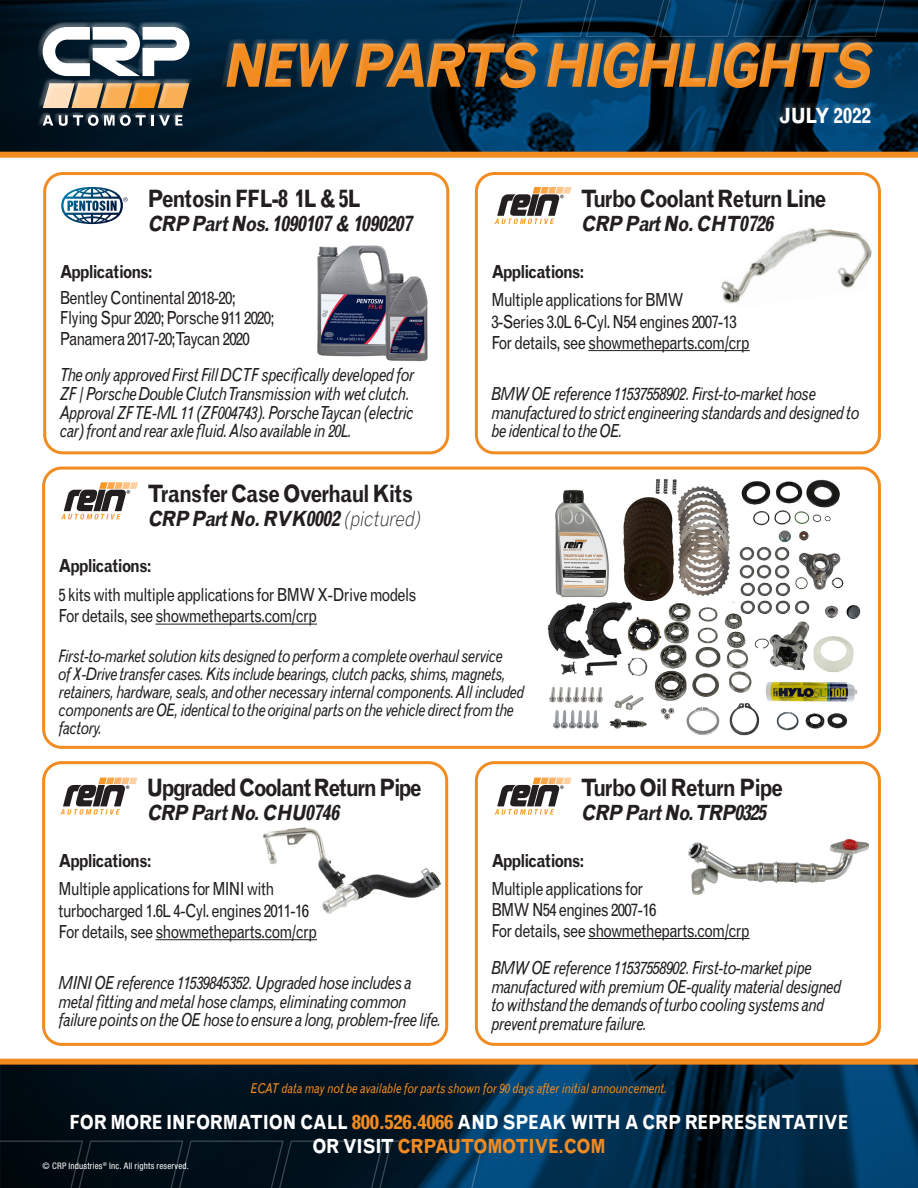
<style>
.page{position:relative;width:918px;height:1188px;background:#fff}
.page>*{position:absolute;margin:0;border:0;box-sizing:border-box;transform-origin:0 0}
.t1{font:italic 700 60px "Grotesque MT Std";color:#f28b20;scale:.85 1}
.t2{font:700 24px "Grotesque MT Std";letter-spacing:-.05em;color:#231f20;scale:.85 1}
.t3{font:700 24px "Grotesque MT Std";letter-spacing:-.07em;color:#231f20;scale:.85 1}
.t4{font:italic 700 21px "Grotesque MT Std";color:#231f20;scale:.85 1}
.t5{font:700 21px "Grotesque MT Std";letter-spacing:-.005em;color:#fff;scale:.9 1}
.t6{font:700 19.5px/24px "Grotesque MT Std";letter-spacing:-.02em;color:#fff;text-align:center;scale:.85 1}
.t7{font:italic 18px/18.8px "Grotesque MT Std";letter-spacing:-.05em;color:#231f20;scale:.85 1}
.t8{font:18px/21.6px "Grotesque MT Std";letter-spacing:-.05em;color:#231f20;scale:.85 1}
.t9{font:700 18px "Grotesque MT Std";letter-spacing:-.065em;color:#231f20;scale:.85 1}
.t10{font:italic 17.25px/18px "Grotesque MT Std";letter-spacing:-.04em;color:#231f20;scale:.85 1}
.t11{font:italic 13.5px "Grotesque MT Std";letter-spacing:-.01em;color:#f28b20;scale:.85 1}
.t12{font:condensed 9px "Helvetica Neue LT Std";letter-spacing:.02em;color:#fff}
.s1{font-weight:300}
.s2{color:#f28b20}
</style>
<div class="page">
<svg style="left:0;top:0;width:918px;height:158px;background:#152d3c"></svg>
<div style="left:38px;top:22px;width:156px;height:107px;background:#fff;opacity:.5"></div>
<div style="left:221px;top:38px;width:655px;height:88px;background:#fff;opacity:.28"></div>
<svg style="left:0;top:1059px;width:918px;height:129px;background:#0b2536"></svg>
<div style="left:43px;top:172px;width:406px;height:282px;border:3px solid #f28b20;border-radius:18px"></div>
<svg style="left:61px;top:187px;width:67px;height:37px"></svg>
<hr style="left:588px;top:350px;width:162px;height:1px;background:#231f20">
<div style="left:475px;top:172px;width:406px;height:282px;border:3px solid #f28b20;border-radius:18px"></div>
<svg style="left:495px;top:187px;width:77px;height:37px"></svg>
<hr style="left:155px;top:624px;width:162px;height:1px;background:#231f20">
<div style="left:42px;top:467px;width:839px;height:282px;border:3px solid #f28b20;border-radius:18px"></div>
<svg style="left:61px;top:482px;width:77px;height:37px"></svg>
<svg style="left:60px;top:778px;width:77px;height:37px"></svg>
<hr style="left:588px;top:938px;width:162px;height:1px;background:#231f20">
<div style="left:475px;top:761px;width:406px;height:285px;border:3px solid #f28b20;border-radius:18px"></div>
<svg style="left:495px;top:778px;width:77px;height:37px"></svg>
<img style="left:264px;top:827px;width:176px;height:87px">
<hr style="left:155px;top:939px;width:162px;height:1px;background:#231f20">
<div style="left:42px;top:761px;width:406px;height:285px;border:3px solid #f28b20;border-radius:18px"></div>
<img style="left:317px;top:201px;width:162px;height:180px">
<img style="left:688px;top:839px;width:181px;height:55px">
<img style="left:721px;top:228px;width:151px;height:76px">
<img style="left:547px;top:478px;width:314px;height:258px">
<h1 class="t1" style="left:221px;top:30px;width:781px">NEW PARTS HIGHLIGHTS</h1>
<p class="t5" style="left:779px;top:103px;width:104px">JULY 2022</p>
<p class="t2" style="left:147px;top:185px;width:252px">Pentosin FFL-8 1L &amp; 5L</p>
<p class="t4" style="left:147px;top:211px;width:318px">CRP PartNos.1090107&amp; 1090207</p>
<p class="t9" style="left:60px;top:261px;width:111px">Applications:</p>
<p class="t8" style="left:60px;top:287px;width:209px">Bentley Continental 2018-20;</p>
<p class="t8" style="left:60px;top:307px;width:254px">Flying Spur 2020; Porsche 911 2020;</p>
<p class="t8" style="left:60px;top:328px;width:225px">Panamera 2017-20; Taycan 2020</p>
<p class="t7" style="left:60px;top:366px;width:419px">The only approved First Fill DCTF specifically developed for ZF / Porsche Double Clutch Transmission with wet clutch.<br>Approval ZF TE-ML 11 (ZF004743). Porsche Taycan (electric car) front and rear axle fluid. Also available in 20L.</p>
<p class="t2" style="left:581px;top:185px;width:291px">Turbo Coolant Return Line</p>
<p class="t4" style="left:581px;top:211px;width:233px">CRP PartNo.CHT0726</p>
<p class="t9" style="left:491px;top:261px;width:111px">Applications:</p>
<p class="t8" style="left:491px;top:289px;width:290px">Multiple applications for BMW<br>3-Series 3.0L 6-Cyl. N54 engines 2007-13</p>
<p class="t8" style="left:491px;top:332px;width:306px">For details, see showmetheparts.com/crp</p>
<p class="t7" style="left:491px;top:384px;width:434px">BMW OE reference 11537558902. First-to-market hose manufactured to strict engineering standards and designed to be identical to the OE.</p>
<p class="t2" style="left:147px;top:479px;width:314px">Transfer Case Overhaul Kits</p>
<p class="t4" style="left:147px;top:506px;width:327px">CRP PartNo.RVK0002<span class="s1">(pictured)</span></p>
<p class="t9" style="left:59px;top:555px;width:111px">Applications:</p>
<p class="t8" style="left:59px;top:584px;width:423px">5 kits with multiple applications for BMW X-Drive models</p>
<p class="t8" style="left:59px;top:605px;width:306px">For details, see showmetheparts.com/crp</p>
<p class="t10" style="left:59px;top:647px;width:549px">First-to-market solution kits designed to perform a complete overhaul service<br>of X-Drive transfer cases. Kits include bearings, clutch packs, shims, magnets, retainers, hardware, seals, and other necessary internal components. All included components are OE, identical to the original parts on the vehicle direct from the factory.</p>
<p class="t3" style="left:147px;top:774px;width:326px">Upgraded Coolant Return Pipe</p>
<p class="t4" style="left:147px;top:800px;width:233px">CRP PartNo.CHU0746</p>
<p class="t9" style="left:59px;top:850px;width:111px">Applications:</p>
<p class="t8" style="left:59px;top:878px;width:296px">Multiple applications for MINI with turbocharged 1.6L 4-Cyl. engines 2011-16</p>
<p class="t8" style="left:59px;top:921px;width:306px">For details, see showmetheparts.com/crp</p>
<p class="t7" style="left:59px;top:973px;width:452px">MINI OE reference 11539845352. Upgraded hose includes a metal fitting and metal hose clamps, eliminating common failure points on the OE hose to ensure a long, problem-free life.</p>
<p class="t2" style="left:581px;top:774px;width:240px">Turbo Oil Return Pipe</p>
<p class="t4" style="left:581px;top:800px;width:225px">CRP PartNo.TRP0325</p>
<p class="t9" style="left:491px;top:850px;width:111px">Applications:</p>
<p class="t8" style="left:491px;top:878px;width:180px">Multiple applications for</p>
<p class="t8" style="left:491px;top:899px;width:196px">BMW N54 engines 2007-16</p>
<p class="t8" style="left:491px;top:920px;width:306px">For details, see showmetheparts.com/crp</p>
<p class="t7" style="left:491px;top:958px;width:413px">BMW OE reference 11537558902. First-to-market pipe manufactured with premium OE-quality material designed to withstand the demands of turbo cooling systems and prevent premature failure.</p>
<p class="t11" style="left:251px;top:1080px;width:491px">ECAT data may not be available for parts shown for 90 days after initial announcement.</p>
<p class="t6" style="left:70px;top:1110px;width:918px">FOR MORE INFORMATION CALL <span class="s2">800.526.4066</span> AND SPEAK WITH A CRP REPRESENTATIVE<br>OR VISIT <span class="s2">CRPAUTOMOTIVE.COM</span></p>
<p class="t12" style="left:43px;top:1160px;width:148px">© CRP Industries<sup>®</sup> Inc. All rights reserved.</p>
</div>
